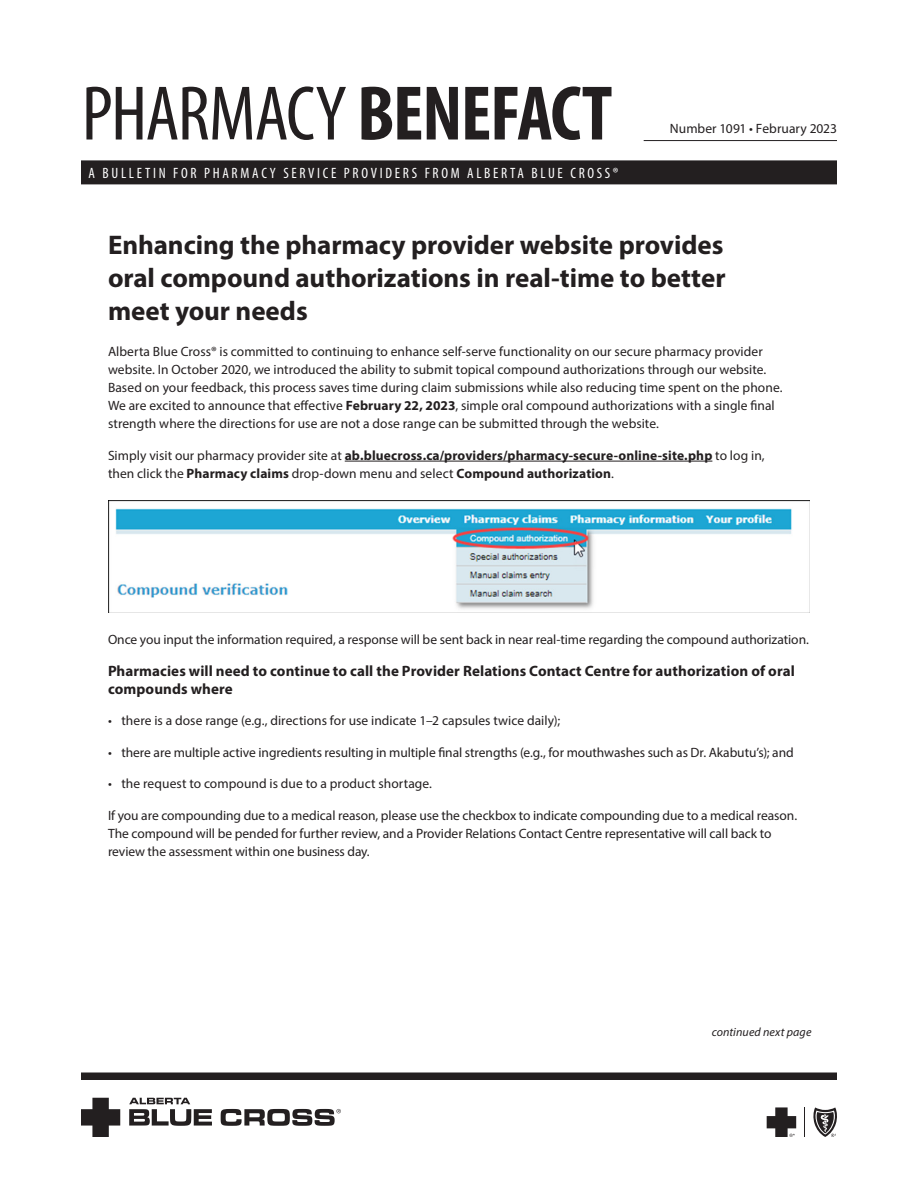
<style>
.page{position:relative;width:918px;height:1188px;background:#fff}
.page>*{position:absolute;margin:0;border:0;box-sizing:border-box;transform-origin:0 0}
.Body_text{font:condensed 78px "Myriad Pro";letter-spacing:-.02em;color:#231f20}
.t1{font:700 27px/33px "Myriad Pro";letter-spacing:-.005em;color:#231f20;text-align:justify}
.Body_text-2{font:700 15px/18px "Myriad Pro";letter-spacing:.005em;color:#231f20}
.t2{font:condensed 15px "Myriad Pro";letter-spacing:.18em;color:#fff}
.Body_text-3{font:13.5px/18px "Myriad Pro";color:#231f20}
.Body_text-4{font:700 13.5px/18px "Myriad Pro";letter-spacing:.01em;color:#231f20}
.t3{font:italic 12px "Myriad Pro";letter-spacing:.01em;color:#231f20}
.s1{font-weight:700}
.s2{font-weight:400}
</style>
<div class="page">
<div style="left:81px;top:160px;width:756px;height:24px;background:#231f20"></div>
<hr style="left:644px;top:140px;width:193px;height:1px;background:#231f20">
<div style="left:81px;top:1072px;width:756px;height:8px;background:#231f20"></div>
<svg style="left:813px;top:1107px;width:24px;height:30px"></svg>
<hr style="left:804px;top:1107px;width:1px;height:30px;background:#231f20">
<svg style="left:767px;top:1107px;width:29px;height:30px"></svg>
<svg style="left:129px;top:1098px;width:83px;height:28px"></svg>
<svg style="left:221px;top:1109px;width:120px;height:17px"></svg>
<svg style="left:81px;top:1098px;width:39px;height:39px"></svg>
<hr style="left:345px;top:461px;width:367px;height:1px;background:#231f20">
<img style="left:108px;top:500px;width:702px;height:113px">
<p class="Body_text" style="left:82px;top:67px;width:532px">PHARMACY <span class="s1">BENEFACT</span></p>
<p class="t2" style="left:89px;top:164px;width:531px">A BULLETIN FOR PHARMACY SERVICE PROVIDERS FROM ALBERTA BLUE CROSS®</p>
<p class="Body_text-3" style="left:670px;top:120px;width:169px">Number 1091 • February 2023</p>
<p class="t1" style="left:108px;top:228px;width:619px">Enhancing the pharmacy provider website provides oral compound authorizations in real-time to better meet your needs</p>
<p class="Body_text-3" style="left:108px;top:343px;width:676px">Alberta Blue Cross® is committed to continuing to enhance self-serve functionality on our secure pharmacy provider website. In October 2020, we introduced the ability to submit topical compound authorizations through our website.<br>Based on your feedback, this process saves time during claim submissions while also reducing time spent on the phone.<br>We are excited to announce that effective <span class="s1">February 22, 2023</span>, simple oral compound authorizations with a single final strength where the directions for use are not a dose range can be submitted through the website.</p>
<p class="Body_text-4" style="left:108px;top:446px;width:658px"><span class="s2">Simply visit our pharmacy provider site at</span> ab.bluecross.ca/providers/pharmacy-secure-online-site.php <span class="s2">to log in, then click the</span> Pharmacy claims <span class="s2">drop-down menu and select</span> Compound authorization<span class="s2">.</span></p>
<p class="Body_text-3" style="left:108px;top:631px;width:702px">Once you input the information required, a response will be sent back in near real-time regarding the compound authorization.</p>
<p class="Body_text-2" style="left:108px;top:661px;width:688px">Pharmacies will need to continue to call the Provider Relations Contact Centre for authorization of oral compounds where</p>
<p class="Body_text-3" style="left:108px;top:712px;width:454px">• there is a dose range (e.g., directions for use indicate 1–2 capsules twice daily);</p>
<p class="Body_text-3" style="left:108px;top:743px;width:687px">• there are multiple active ingredients resulting in multiple final strengths (e.g., for mouthwashes such as Dr. Akabutu’s); and</p>
<p class="Body_text-3" style="left:108px;top:775px;width:326px">• the request to compound is due to a product shortage.</p>
<p class="Body_text-3" style="left:108px;top:806px;width:691px">If you are compounding due to a medical reason, please use the checkbox to indicate compounding due to a medical reason.<br>The compound will be pended for further review, and a Provider Relations Contact Centre representative will call back to review the assessment within one business day.</p>
<p class="t3" style="left:712px;top:1025px;width:101px">continued next page</p>
</div>
